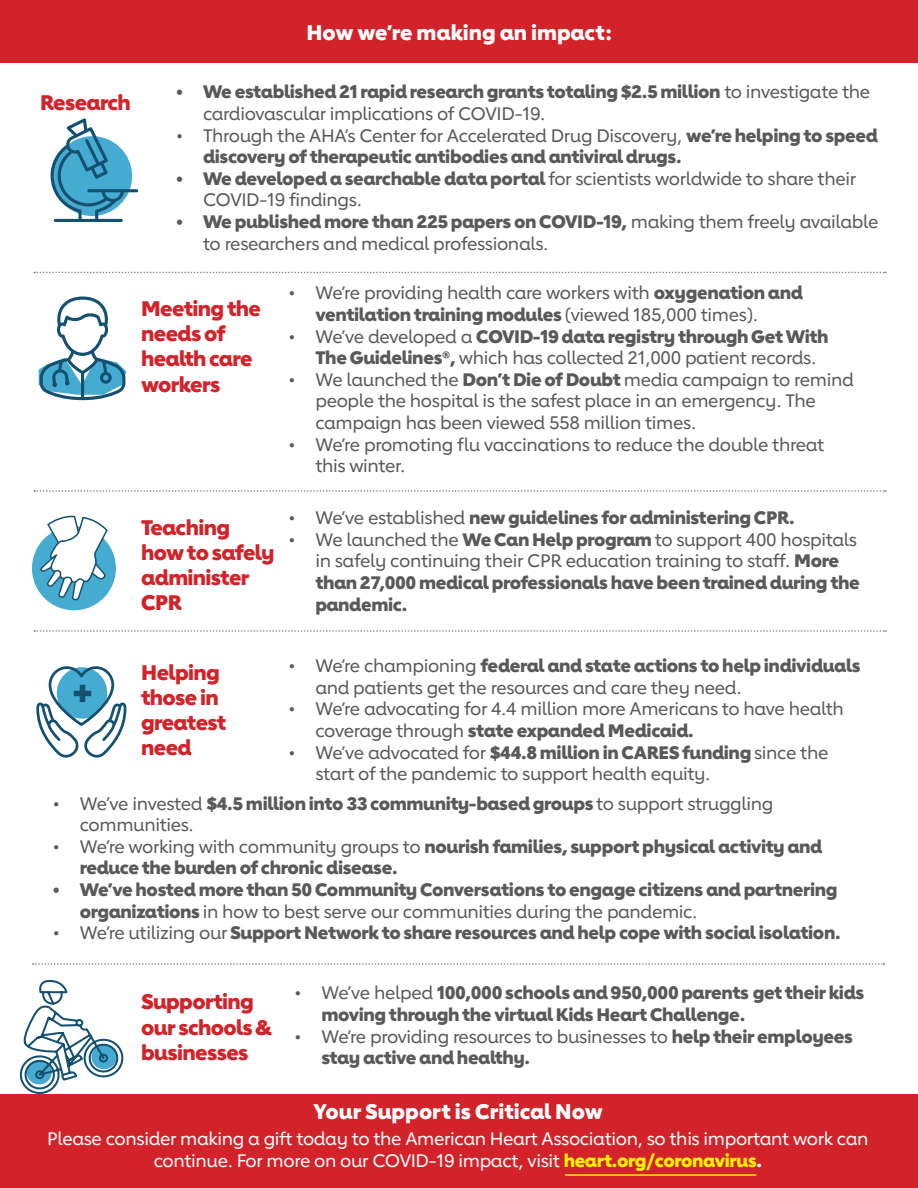
<style>
.page{position:relative;width:918px;height:1188px;background:#fff}
.page>*{position:absolute;margin:0;border:0;box-sizing:border-box;transform-origin:0 0}
.t1{font:800 38.4px "Lub Dub";color:#174f70}
.t2{font:800 21px/25.2px "Lub Dub";letter-spacing:-.03em;color:#d2232a}
.t3{font:800 21px "Lub Dub";color:#fff}
.t4{font:500 18px/21.6px "Lub Dub";letter-spacing:-.02em;color:#58595b}
.t5{font:800 18px/21.6px "Lub Dub";letter-spacing:-.02em;color:#58595b}
.t6{font:500 18px/21.6px "Lub Dub";letter-spacing:-.02em;color:#fff;text-align:center}
.s1{font-weight:500}
.s2{font-weight:800}
.s3{font-weight:800;color:#fff200}
</style>
<div class="page">
<div style="left:0;top:0;width:918px;height:63px;background:#d2232a"></div>
<svg style="left:51px;top:118px;width:87px;height:104px"></svg>
<div style="left:0;top:1094px;width:918px;height:94px;background:#d2232a"></div>
<svg style="left:36px;top:666px;width:91px;height:92px"></svg>
<svg style="left:19px;top:979px;width:105px;height:115px"></svg>
<svg style="left:39px;top:296px;width:87px;height:104px"></svg>
<svg style="left:34px;top:272px;width:852px;height:1px"></svg>
<svg style="left:34px;top:490px;width:852px;height:2px"></svg>
<div style="left:32px;top:526px;width:84px;height:84px;background:#45abd1;border-radius:50%"></div>
<svg style="left:38px;top:515px;width:71px;height:86px"></svg>
<svg style="left:34px;top:630px;width:852px;height:2px"></svg>
<svg style="left:33px;top:963px;width:851px;height:2px"></svg>
<hr style="left:565px;top:1174px;width:191px;height:2px;background:#fff200">
<p class="t3" style="left:306px;top:20px;width:307px">How we’re making an impact:</p>
<p class="t2" style="left:40px;top:89px;width:92px">Research</p>
<p class="t5" style="left:203px;top:81px;width:669px;text-indent:-27px">• We established 21 rapid research grants totaling $2.5 million <span class="s1">to investigate the cardiovascular implications of COVID-19.</span></p>
<p class="t5" style="left:203px;top:124px;width:677px;text-indent:-27px"><span class="s1">• Through the AHA’s Center for Accelerated Drug Discovery,</span> we’re helping to speed discovery of therapeutic antibodies and antiviral drugs.</p>
<p class="t4" style="left:203px;top:168px;width:655px;text-indent:-27px"><span class="s2">• We developed a searchable data portal</span> for scientists worldwide to share their<br>COVID-19 findings.</p>
<p class="t4" style="left:203px;top:211px;width:677px;text-indent:-27px"><span class="s2">• We published more than 225 papers on COVID-19,</span> making them freely available to researchers and medical professionals.</p>
<p class="t2" style="left:141px;top:296px;width:121px">Meeting the needs of health care workers</p>
<p class="t4" style="left:315px;top:282px;width:489px;text-indent:-27px">• We’re providing health care workers with <span class="s2">oxygenation and ventilation training modules</span> (viewed 185,000 times).</p>
<p class="t4" style="left:315px;top:325px;width:515px;text-indent:-27px">• We’ve developed a <span class="s2">COVID-19 data registry through Get With<br>The Guidelines®,</span> which has collected 21,000 patient records.</p>
<p class="t4" style="left:315px;top:368px;width:540px;text-indent:-27px">• We launched the <span class="s2">Don’t Die of Doubt</span> media campaign to remind people the hospital is the safest place in an emergency. The campaign has been viewed 558 million times.</p>
<p class="t4" style="left:315px;top:433px;width:510px;text-indent:-27px">• We’re promoting flu vaccinations to reduce the double threat this winter.</p>
<p class="t2" style="left:141px;top:514px;width:135px">Teaching how to safely administer<br>CPR</p>
<p class="t5" style="left:288px;top:507px;width:508px"><span class="s1">• We’ve established</span> new guidelines for administering CPR.</p>
<p class="t4" style="left:315px;top:529px;width:546px;text-indent:-27px">• We launched the <span class="s2">We Can Help program</span> to support 400 hospitals in safely continuing their CPR education training to staff. <span class="s2">More than 27,000 medical professionals have been trained during the pandemic.</span></p>
<p class="t2" style="left:141px;top:659px;width:87px">Helping those in greatest need</p>
<p class="t4" style="left:315px;top:655px;width:547px;text-indent:-27px">• We’re championing <span class="s2">federal and state actions to help individuals </span>and patients get the resources and care they need.</p>
<h1 class="t1" style="left:71px;top:670px;width:25px">+</h1>
<p class="t4" style="left:315px;top:698px;width:530px;text-indent:-27px">• We’re advocating for 4.4 million more Americans to have health coverage through <span class="s2">state expanded Medicaid.</span></p>
<p class="t4" style="left:315px;top:741px;width:515px;text-indent:-27px">• We’ve advocated for <span class="s2">$44.8 million in CARES funding</span> since the start of the pandemic to support health equity.</p>
<p class="t4" style="left:80px;top:792px;width:695px;text-indent:-27px">• We’ve invested <span class="s2">$4.5 million into 33 community-based groups</span> to support struggling communities.</p>
<p class="t5" style="left:80px;top:835px;width:744px;text-indent:-27px"><span class="s1">• We’re working with community groups to</span> nourish families, support physical activity and reduce the burden of chronic disease.</p>
<p class="t5" style="left:80px;top:879px;width:759px;text-indent:-27px">• We’ve hosted more than 50 Community Conversations to engage citizens and partnering organizations <span class="s1">in how to best serve our communities during the pandemic.</span></p>
<p class="t5" style="left:53px;top:922px;width:789px"><span class="s1">• We’re utilizing our</span> Support Network to share resources and help cope with social isolation.</p>
<p class="t2" style="left:141px;top:989px;width:132px">Supporting our schools &amp; businesses</p>
<p class="t5" style="left:321px;top:982px;width:545px;text-indent:-27px"><span class="s1">• We’ve helped</span> 100,000 schools and 950,000 parents get their kids moving through the virtual Kids Heart Challenge.</p>
<p class="t5" style="left:321px;top:1025px;width:533px;text-indent:-27px"><span class="s1">• We’re providing resources to businesses to</span> help their employees stay active and healthy.</p>
<p class="t3" style="left:313px;top:1098px;width:291px">Your Support is Critical Now</p>
<p class="t6" style="left:47px;top:1128px;width:823px">Please consider making a gift today to the American Heart Association, so this important work can continue. For more on our COVID-19 impact, visit <span class="s3">heart.org/coronavirus</span><span class="s2">.</span></p>
</div>
